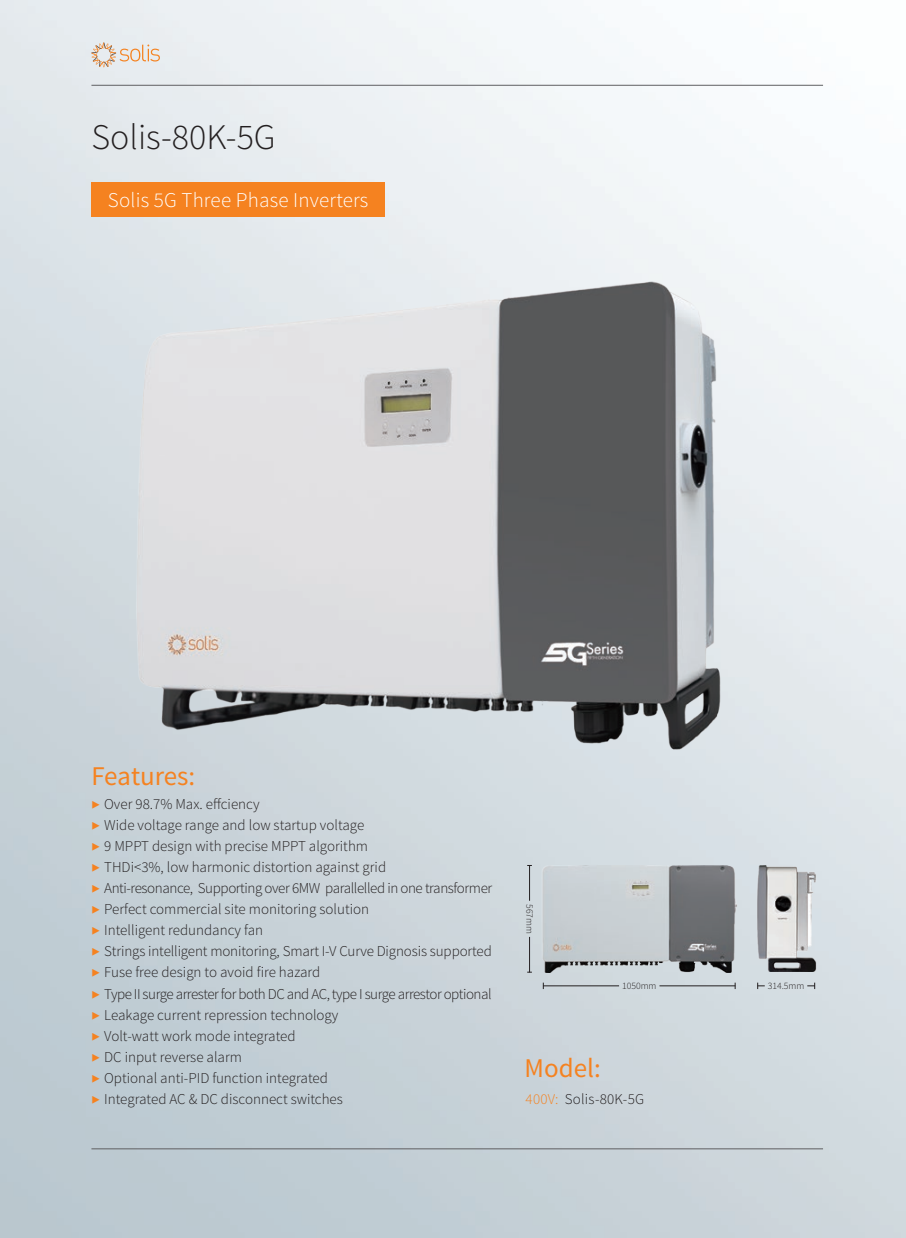
<style>
.page{position:relative;width:906px;height:1238px;background:#fff}
.page>*{position:absolute;margin:0;border:0;box-sizing:border-box;transform-origin:0 0}
.t1{font:300 36px "Source Sans Pro";color:#231f20}
.t2{font:27px "Source Sans Pro";color:#f58220}
.t3{font:300 21px "Source Sans Pro";letter-spacing:.01em;color:#fff}
.t4{font:300 15px/21px "Source Sans Pro";color:#231f20}
.t5{font:300 9.75px "Source Sans Pro";color:#231f20}
.s1{color:#f58220}
</style>
<div class="page">
<img style="left:0;top:0;width:906px;height:1237px">
<hr style="left:543px;top:985px;width:76px;height:1px;background:#231f20">
<hr style="left:659px;top:985px;width:76px;height:1px;background:#231f20">
<svg style="left:757px;top:982px;width:7px;height:7px"></svg>
<svg style="left:807px;top:982px;width:8px;height:7px"></svg>
<hr style="left:529px;top:865px;width:1px;height:35px;background:#231f20">
<hr style="left:529px;top:936px;width:1px;height:36px;background:#231f20">
<img style="left:0;top:282px;width:906px;height:467px">
<img style="left:754px;top:865px;width:64px;height:106px">
<img style="left:539px;top:865px;width:200px;height:106px">
<hr style="left:91px;top:85px;width:732px;height:1px;background:#5f5f62">
<hr style="left:91px;top:1148px;width:732px;height:1px;background:#5f5f62">
<svg style="left:91px;top:43px;width:69px;height:24px;background:#e5d6ca"></svg>
<div style="left:91px;top:183px;width:294px;height:34px;background:#f58220"></div>
<h1 class="t1" style="left:91px;top:115px;width:186px">Solis-80K-5G</h1>
<h3 class="t3" style="left:108px;top:187px;width:262px">Solis 5G Three Phase Inverters</h3>
<h2 class="t2" style="left:91px;top:759px;width:105px">Features:</h2>
<p class="t4" style="left:91px;top:794px;width:402px"><span class="s1">▶</span> Over 98.7% Max. effciency<br><span class="s1">▶</span> Wide voltage range and low startup voltage<br><span class="s1">▶</span> 9 MPPT design with precise MPPT algorithm<br><span class="s1">▶</span> THDi&lt;3%, low harmonic distortion against grid<br><span class="s1">▶</span> Anti-resonance, Supporting over 6MW parallelled in one transformer <span class="s1">▶</span> Perfect commercial site monitoring solution<br><span class="s1">▶</span> Intelligent redundancy fan<br><span class="s1">▶</span> Strings intelligent monitoring, Smart I-V Curve Dignosis supported <span class="s1">▶</span> Fuse free design to avoid fire hazard<br><span class="s1">▶</span> Type II surge arrester for both DC and AC, type I surge arrestor optional <span class="s1">▶</span> Leakage current repression technology<br><span class="s1">▶</span> Volt-watt work mode integrated<br><span class="s1">▶</span> DC input reverse alarm<br><span class="s1">▶</span> Optional anti-PID function integrated<br><span class="s1">▶</span> Integrated AC &amp; DC disconnect switches</p>
<p class="t5" style="left:535px;top:903px;width:31px;rotate:90deg">567mm</p>
<p class="t5" style="left:622px;top:979px;width:36px">1050mm</p>
<p class="t5" style="left:767px;top:979px;width:38px">314.5mm</p>
<h2 class="t2" style="left:524px;top:1051px;width:78px">Model:</h2>
<p class="t4" style="left:525px;top:1088px;width:120px"><span class="s1">400V:</span> Solis-80K-5G</p>
</div>
